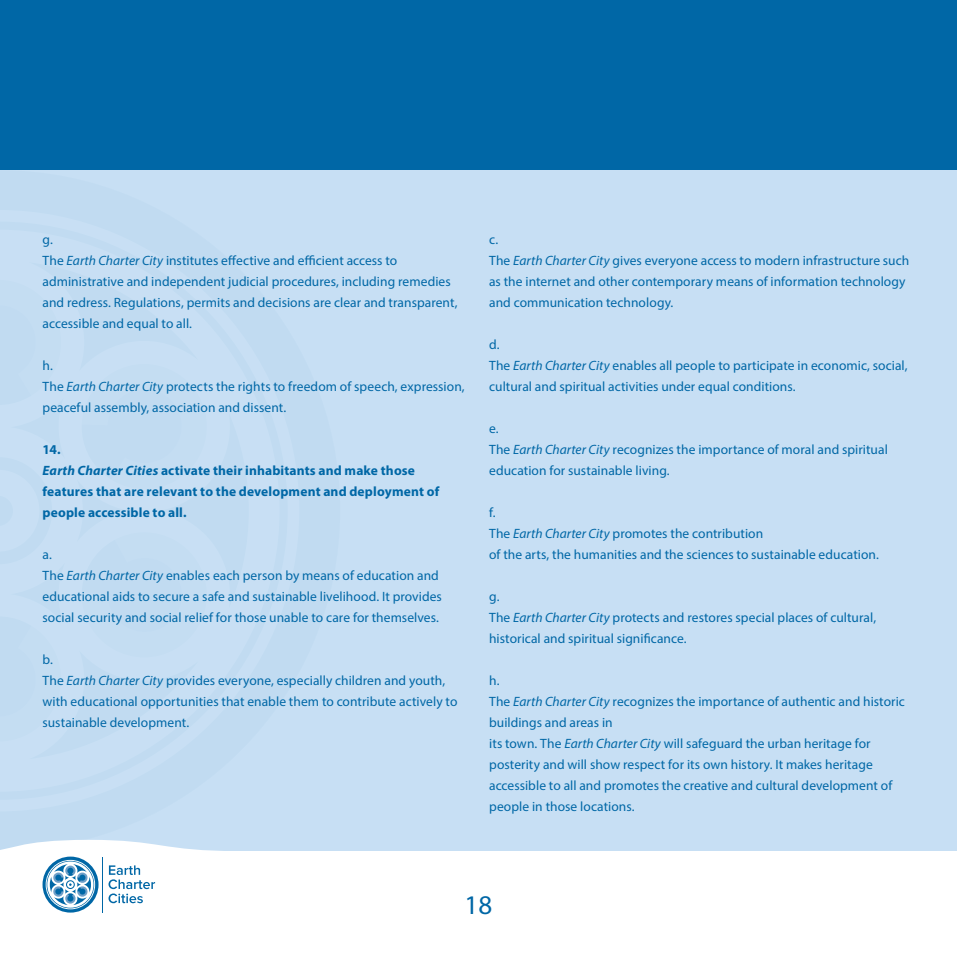
<style>
.page{position:relative;width:957px;height:957px;background:#fff}
.page>*{position:absolute;margin:0;border:0;box-sizing:border-box;transform-origin:0 0}
.t1{font:27px "Myriad Regular Walas";color:#0067a6}
.t2{font:13.5px/21px "Myriad Pro";letter-spacing:.005em;color:#0067a6}
.t3{font:700 13.5px/21px "Myriad Pro";letter-spacing:.01em;color:#0067a6}
.s1{font-style:italic}
</style>
<div class="page">
<div style="left:0;top:0;width:957px;height:850px;background:#c7dff4"></div>
<div style="left:0;top:0;width:957px;height:170px;background:#0067a6"></div>
<svg style="left:1px;top:840px;width:318px;height:73px"></svg>
<hr style="left:103px;top:856px;width:1px;height:56px;background:#0067a6">
<p class="t2" style="left:43px;top:229px;width:416px">g.<br>The <span class="s1">Earth Charter City</span> institutes effective and efficient access to administrative and independent judicial procedures, including remedies and redress. Regulations, permits and decisions are clear and transparent, accessible and equal to all.</p>
<p class="t2" style="left:43px;top:355px;width:424px">h.<br>The <span class="s1">Earth Charter City</span> protects the rights to freedom of speech, expression, peaceful assembly, association and dissent.</p>
<p class="t3" style="left:43px;top:439px;width:398px">14.<br><span class="s1">Earth Charter Cities</span> activate their inhabitants and make those features that are relevant to the development and deployment of people accessible to all.</p>
<p class="t2" style="left:43px;top:544px;width:401px">a.<br>The <span class="s1">Earth Charter City</span> enables each person by means of education and educational aids to secure a safe and sustainable livelihood. It provides social security and social relief for those unable to care for themselves.</p>
<p class="t2" style="left:43px;top:649px;width:416px">b.<br>The <span class="s1">Earth Charter City</span> provides everyone, especially children and youth, with educational opportunities that enable them to contribute actively to sustainable development.</p>
<p class="t2" style="left:489px;top:229px;width:422px">c.<br>The <span class="s1">Earth Charter City</span> gives everyone access to modern infrastructure such as the internet and other contemporary means of information technology and communication technology.</p>
<p class="t2" style="left:489px;top:334px;width:420px">d.<br>The <span class="s1">Earth Charter City</span> enables all people to participate in economic, social, cultural and spiritual activities under equal conditions.</p>
<p class="t2" style="left:489px;top:418px;width:400px">e.<br>The <span class="s1">Earth Charter City</span> recognizes the importance of moral and spiritual education for sustainable living.</p>
<p class="t2" style="left:489px;top:502px;width:391px">f.<br>The <span class="s1">Earth Charter City</span> promotes the contribution<br>of the arts, the humanities and the sciences to sustainable education.</p>
<p class="t2" style="left:489px;top:586px;width:388px">g.<br>The <span class="s1">Earth Charter City</span> protects and restores special places of cultural, historical and spiritual significance.</p>
<p class="t2" style="left:489px;top:670px;width:417px">h.<br>The <span class="s1">Earth Charter City</span> recognizes the importance of authentic and historic buildings and areas in<br>its town. The <span class="s1">Earth Charter City</span> will safeguard the urban heritage for posterity and will show respect for its own history. It makes heritage accessible to all and promotes the creative and cultural development of people in those locations.</p>
<h1 class="t1" style="left:464px;top:883px;width:29px">18</h1>
</div>
